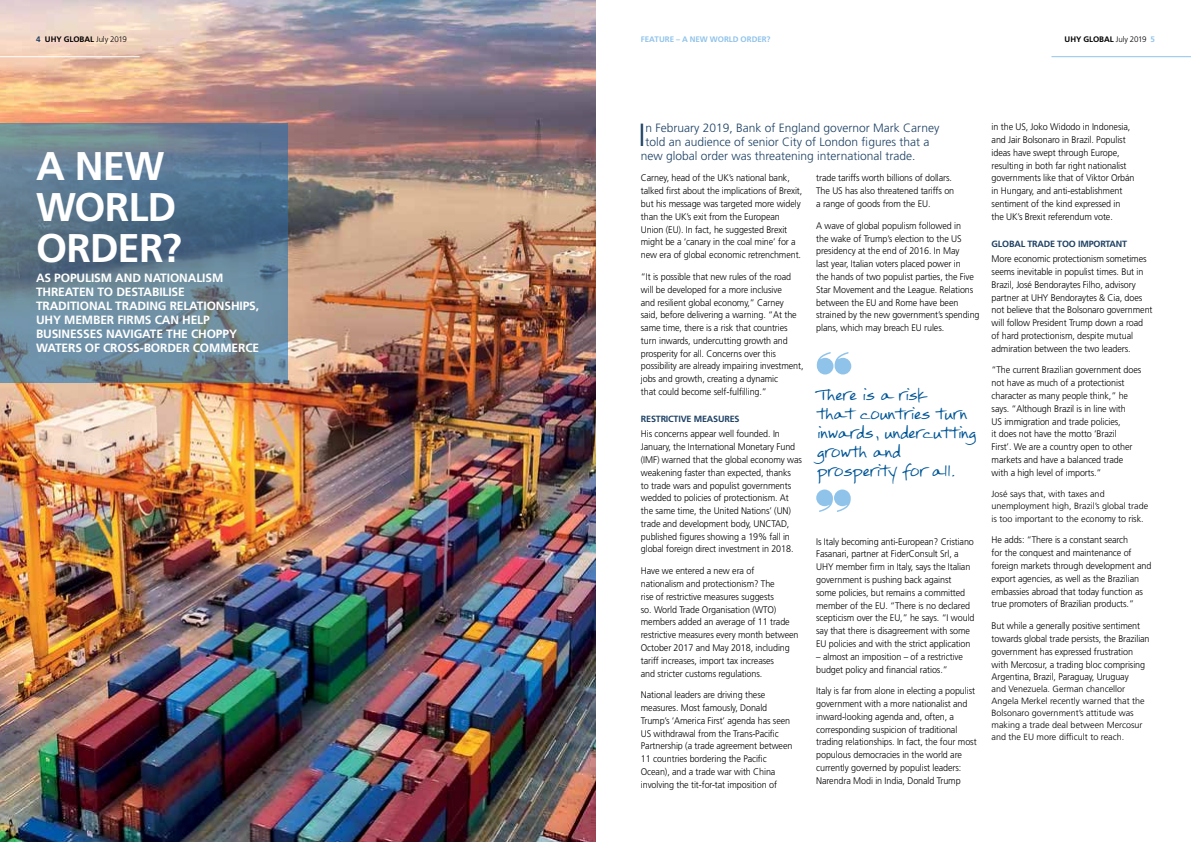
<style>
.page{position:relative;width:1191px;height:842px;background:#fff}
.page>*{position:absolute;margin:0;border:0;box-sizing:border-box;transform-origin:0 0}
.t1{font:700 40px/41px "Frutiger LT Std";letter-spacing:-.02em;color:#fff}
.t2{font:300 32.1px "Frutiger LT Std";color:#1e4164}
.t3{font:700 12px/14px "Frutiger LT Std";letter-spacing:-.01em;color:#fff}
.t4{font:300 12px "Frutiger LT Std";color:#1e4164}
.t5{font:12px/19px "FG Rebecca";color:#005596}
.t6{font:300 9.6px/12.8px "Frutiger LT Std";letter-spacing:-.01em;color:#000;scale:.94 1}
.t7{font:300 9px/12px "Frutiger LT Std";color:#000}
.t8{font:700 9px "Frutiger LT Std";letter-spacing:-.02em;color:#1e4164}
.t9{font:700 8px "Frutiger LT Std";color:#000}
.t10{font:700 8px "Frutiger LT Std";color:#90c3ea}
.s1{color:#1e4164}
.s2{font-weight:300}
.s3{color:#90c3ea}
.s4{font-size:9.6px}
</style>
<div class="page">
<img style="left:0;top:0;width:595px;height:842px">
<svg style="left:0;top:123px;width:287px;height:260px;background:#617d92"></svg>
<hr style="left:1051px;top:56px;width:140px;height:1px;background:#90c3ea">
<hr style="left:0;top:56px;width:140px;height:1px;background:#fff">
<svg style="left:816px;top:352px;width:35px;height:22px"></svg>
<svg style="left:816px;top:489px;width:34px;height:23px"></svg>
<p class="t9" style="left:36px;top:35px;width:92px"><span class="s1">4</span> UHY GLOBAL <span class="s2">July 2019</span></p>
<h1 class="t1" style="left:36px;top:146px;width:147px">A NEW<br>WORLD<br>ORDER?</h1>
<p class="t3" style="left:36px;top:271px;width:225px">AS POPULISM AND NATIONALISM<br>THREATEN TO DESTABILISE<br>TRADITIONAL TRADING RELATIONSHIPS,<br>UHY MEMBER FIRMS CAN HELP<br>BUSINESSES NAVIGATE THE CHOPPY<br>WATERS OF CROSS-BORDER COMMERCE</p>
<p class="t10" style="left:641px;top:35px;width:131px">FEATURE – A NEW WORLD ORDER?</p>
<p class="t9" style="left:1064px;top:35px;width:92px">UHY GLOBAL <span class="s2">July 2019</span> <span class="s3">5</span></p>
<h2 class="t2" style="left:638px;top:117px;width:9px">I</h2>
<p class="t4" style="left:645px;top:121px;width:295px">n February 2019, Bank of England governor Mark Carney</p>
<p class="t4" style="left:645px;top:135px;width:285px">told an audience of senior City of London figures that a</p>
<p class="t4" style="left:641px;top:149px;width:276px">new global order was threatening international trade.</p>
<p class="t6" style="left:641px;top:172px;width:173px">Carney, head of the UK’s national bank, talked first about the implications of Brexit, but his message was targeted more widely than the UK’s exit from the European Union (EU). In fact, he suggested Brexit might be a ‘canary in the coal mine’ for a new era of global economic retrenchment.</p>
<p class="t6" style="left:641px;top:270px;width:175px">“It is possible that new rules of the road will be developed for a more inclusive<br>and resilient global economy,” Carney<br>said, before delivering a warning. “At the same time, there is a risk that countries turn inwards, undercutting growth and prosperity for all. Concerns over this possibility are already impairing investment, jobs and growth, creating a dynamic<br>that could become self-fulfilling.”</p>
<p class="t8" style="left:641px;top:413px;width:100px">RESTRICTIVE MEASURES</p>
<p class="t6" style="left:641px;top:428px;width:173px">His concerns appear well founded. In January, the International Monetary Fund (IMF) warned that the global economy was weakening faster than expected, thanks<br>to trade wars and populist governments wedded to policies of protectionism. At the same time, the United Nations’ (UN) trade and development body, UNCTAD, published figures showing a 19% fall in global foreign direct investment in 2018.</p>
<p class="t6" style="left:641px;top:565px;width:169px">Have we entered a new era of nationalism and protectionism? The<br>rise of restrictive measures suggests<br>so. World Trade Organisation (WTO) members added an average of 11 trade restrictive measures every month between October 2017 and May 2018, including tariff increases, import tax increases<br>and stricter customs regulations.</p>
<p class="t6" style="left:641px;top:689px;width:163px">National leaders are driving these measures. Most famously, Donald Trump’s ‘America First’ agenda has seen US withdrawal from the Trans-Pacific Partnership (a trade agreement between 11 countries bordering the Pacific Ocean), and a trade war with China involving the tit-for-tat imposition of</p>
<p class="t6" style="left:816px;top:172px;width:148px">trade tariffs worth billions of dollars.<br>The US has also threatened tariffs on a range of goods from the EU.</p>
<p class="t6" style="left:816px;top:219px;width:175px">A wave of global populism followed in<br>the wake of Trump’s election to the US presidency at the end of 2016. In May<br>last year, Italian voters placed power in<br>the hands of two populist parties, the Five Star Movement and the League. Relations between the EU and Rome have been strained by the new government’s spending plans, which may breach EU rules.</p>
<p class="t5" style="left:817px;top:386px;width:160px">There is a risk<br>that countries turn inwards, undercutting growth and prosperity for all.</p>
<p class="t6" style="left:816px;top:535px;width:170px">Is Italy becoming anti-European? Cristiano Fasanari, partner at FiderConsult Srl, a UHY member firm in Italy, says the Italian government is pushing back against<br>some policies, but remains a committed member of the EU. “There is no declared scepticism over the EU,” he says. “I would say that there is disagreement with some EU policies and with the strict application</p>
<p class="t6" style="left:816px;top:650px;width:158px">– almost an imposition – of a restrictive budget policy and financial ratios.”</p>
<p class="t6" style="left:816px;top:685px;width:172px">Italy is far from alone in electing a populist government with a more nationalist and inward-looking agenda and, often, a corresponding suspicion of traditional trading relationships. In fact, the four most populous democracies in the world are currently governed by populist leaders:<br>Narendra Modi in India, Donald Trump</p>
<p class="t6" style="left:991px;top:121px;width:154px">in the US, Joko Widodo in Indonesia, and Jair Bolsonaro in Brazil. Populist ideas have swept through Europe, resulting in both far right nationalist governments like that of Viktor Orbán in Hungary, and anti-establishment sentiment of the kind expressed in the UK’s Brexit referendum vote.</p>
<p class="t8" style="left:991px;top:238px;width:137px">GLOBAL TRADE TOO IMPORTANT</p>
<p class="t6" style="left:991px;top:253px;width:173px">More economic protectionism sometimes seems inevitable in populist times. But in Brazil, José Bendoraytes Filho, advisory partner at UHY Bendoraytes &amp; Cia, does not believe that the Bolsonaro government will follow President Trump down a road of hard protectionism, despite mutual admiration between the two leaders.</p>
<p class="t6" style="left:991px;top:364px;width:161px">“The current Brazilian government does not have as much of a protectionist character as many people think,” he says. “Although Brazil is in line with<br>US immigration and trade policies,<br>it does not have the motto ‘Brazil<br>First’. We are a country open to other markets and have a balanced trade with a high level of imports.”</p>
<p class="t7" style="left:991px;top:488px;width:158px;line-height:12.4px">José says that, with taxes and unemployment high, Brazil’s global trade is too important to the eco<span class="s4">nomy to risk.</span></p>
<p class="t6" style="left:991px;top:534px;width:171px">He adds: “There is a constant search<br>for the conquest and maintenance of foreign markets through development and export agencies, as well as the Brazilian embassies abroad that today function as true promoters of Brazilian products.”</p>
<p class="t6" style="left:991px;top:620px;width:170px">But while a generally positive sentiment towards global trade persists, the Brazilian government has expressed frustration with Mercosur, a trading bloc comprising Argentina, Brazil, Paraguay, Uruguay</p>
<p class="t7" style="left:991px;top:683px;width:155px">and Venezuela. German chancellor Angela Merkel recently warned that the Bolsonaro government’s attitude was making a trade deal between Mercosur and the EU more difficult to reach.</p>
</div>
